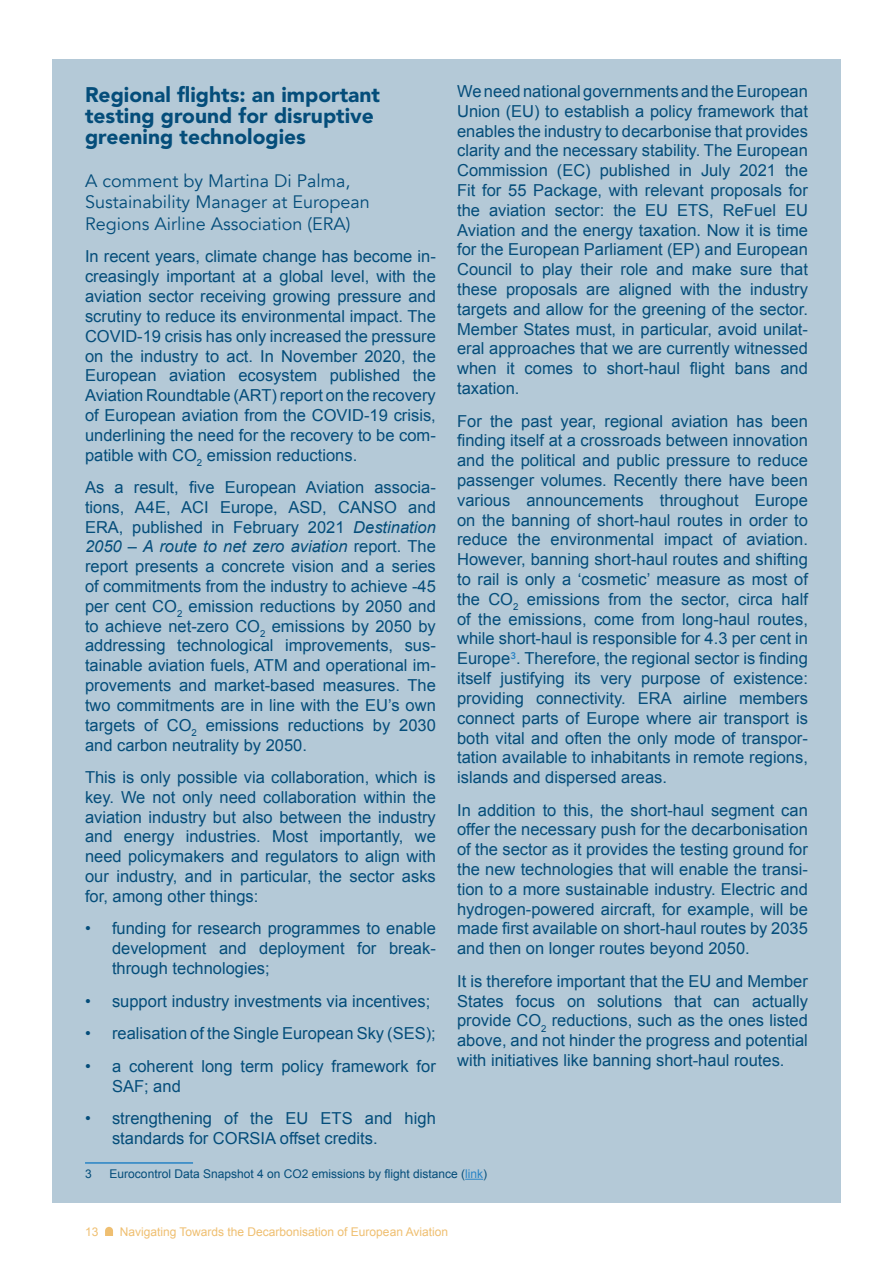
<style>
.page{position:relative;width:893px;height:1263px;background:#fff}
.page>*{position:absolute;margin:0;border:0;box-sizing:border-box;transform-origin:0 0}
.Heading_1{font:900 21px/21px "Avenir";color:#044d7a}
.Heading_3{font:18px/21.6px "Avenir";color:#044d7a}
.Body_11{font:16.5px/19.8px "Arial";color:#044d7a;text-align:justify}
.Footnote{font:12px "Arial";color:#044d7a}
.t1{font:12px "Arial";color:#efbf71}
.s1{font-style:italic}
.s2{color:#2783c5}
</style>
<div class="page">
<div style="left:52px;top:60px;width:789px;height:1143px;background:#b4c9d7"></div>
<svg style="left:105px;top:1227px;width:8px;height:9px"></svg>
<hr style="left:85px;top:1162px;width:108px;height:2px;background:#2783c5">
<svg style="left:465px;top:1179px;width:18px;height:1px"></svg>
<p class="Body_11" style="left:457px;top:82px;width:352px">We need national governments and the European Union (EU) to establish a policy framework that enables the industry to decarbonise that provides clarity and the necessary stability. The European Commission (EC) published in July 2021 the Fit for 55 Package, with relevant proposals for the aviation sector: the EU ETS, ReFuel EU Aviation and the energy taxation. Now it is time for the European Parliament (EP) and European Council to play their role and make sure that these proposals are aligned with the industry targets and allow for the greening of the sector.<br>Member States must, in particular, avoid unilat&shy;eral approaches that we are currently witnessed when it comes to short-haul flight bans and taxation.</p>
<p class="Body_11" style="left:457px;top:411px;width:352px">For the past year, regional aviation has been finding itself at a crossroads between innovation and the political and public pressure to reduce passenger volumes. Recently there have been various announcements throughout Europe on the banning of short-haul routes in order to reduce the environmental impact of aviation.<br>However, banning short-haul routes and shifting to rail is only a ‘cosmetic’ measure as most of the CO<sub>2</sub> emissions from the sector, circa half of the emissions, come from long-haul routes, while short-haul is responsible for 4.3 per cent in Europe<sup>3</sup>. Therefore, the regional sector is finding itself justifying its very purpose of existence: providing connectivity. ERA airline members connect parts of Europe where air transport is both vital and often the only mode of transpor&shy;tation available to inhabitants in remote regions, islands and dispersed areas.</p>
<p class="Body_11" style="left:457px;top:800px;width:352px">In addition to this, the short-haul segment can offer the necessary push for the decarbonisation of the sector as it provides the testing ground for the new technologies that will enable the transi&shy;tion to a more sustainable industry. Electric and hydrogen-powered aircraft, for example, will be made first available on short-haul routes by 2035 and then on longer routes beyond 2050.</p>
<p class="Body_11" style="left:457px;top:971px;width:352px">It is therefore important that the EU and Member States focus on solutions that can actually provide CO<sub>2</sub> reductions, such as the ones listed above, and not hinder the progress and potential with initiatives like banning short-haul routes.</p>
<p class="Heading_1" style="left:85px;top:84px;width:297px">Regional flights: an important testing ground for disruptive greening technologies</p>
<p class="Heading_3" style="left:85px;top:170px;width:286px">A comment by Martina Di Palma,<br>Sustainability Manager at European<br>Regions Airline Association (ERA)</p>
<p class="Body_11" style="left:85px;top:247px;width:352px">In recent years, climate change has become in&shy;creasingly important at a global level, with the aviation sector receiving growing pressure and scrutiny to reduce its environmental impact. The COVID-19 crisis has only increased the pressure on the industry to act. In November 2020, the European aviation ecosystem published the Aviation Roundtable (ART) report on the recovery of European aviation from the COVID-19 crisis, underlining the need for the recovery to be com&shy;patible with CO<sub>2</sub> emission reductions.</p>
<p class="Body_11" style="left:85px;top:477px;width:352px">As a result, five European Aviation associa&shy;tions, A4E, ACI Europe, ASD, CANSO and ERA, published in February 2021 <span class="s1">Destination 2050 – A route to net zero aviation</span> report. The report presents a concrete vision and a series of commitments from the industry to achieve -45 per cent CO<sub>2</sub> emission reductions by 2050 and to achieve net-zero CO<sub>2</sub> emissions by 2050 by addressing technological improvements, sus&shy;tainable aviation fuels, ATM and operational im&shy;provements and market-based measures. The two commitments are in line with the EU’s own targets of CO<sub>2</sub> emissions reductions by 2030 and carbon neutrality by 2050.</p>
<p class="Body_11" style="left:85px;top:767px;width:352px">This is only possible via collaboration, which is key. We not only need collaboration within the aviation industry but also between the industry and energy industries. Most importantly, we need policymakers and regulators to align with our industry, and in particular, the sector asks for, among other things:</p>
<p class="Body_11" style="left:112px;top:919px;width:325px;text-indent:-27px">• funding for research programmes to enable development and deployment for break&shy;through technologies;</p>
<p class="Body_11" style="left:85px;top:991px;width:347px">• support industry investments via incentives;</p>
<p class="Body_11" style="left:85px;top:1024px;width:352px">• realisation of the Single European Sky (SES);</p>
<p class="Body_11" style="left:112px;top:1056px;width:325px;text-indent:-27px">• a coherent long term policy framework for<br>SAF; and</p>
<p class="Body_11" style="left:112px;top:1108px;width:325px;text-indent:-27px">• strengthening of the EU ETS and high standards for CORSIA offset credits.</p>
<p class="Footnote" style="left:85px;top:1166px;width:8px">3</p>
<p class="Footnote" style="left:110px;top:1166px;width:379px">Eurocontrol Data Snapshot 4 on CO2 emissions by flight distance (<span class="s2">link</span>)</p>
<p class="t1" style="left:85px;top:1224px;width:15px">13</p>
<p class="t1" style="left:120px;top:1224px;width:330px">Navigating Towards the Decarbonisation of European Aviation</p>
</div>
